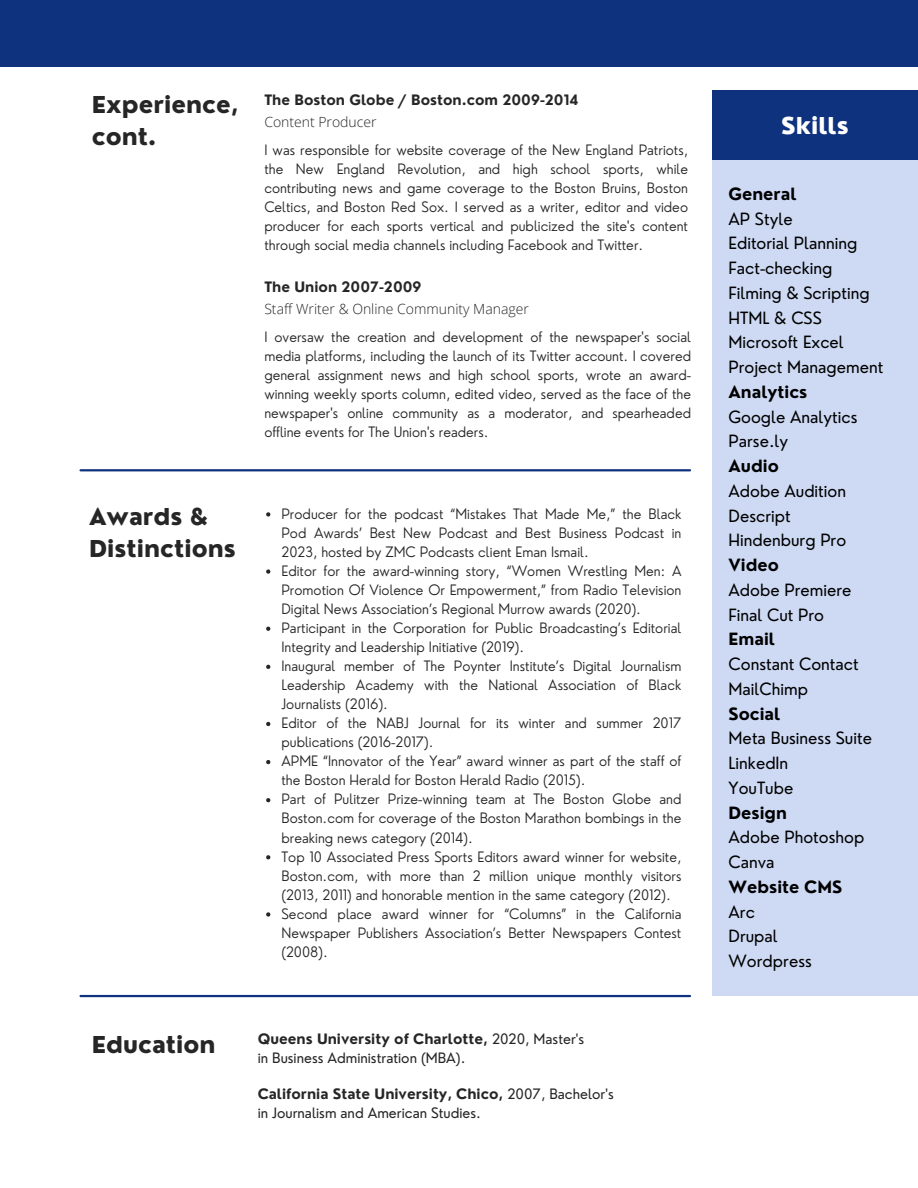
<style>
.page{position:relative;width:918px;height:1188px;background:#fff}
.page>*{position:absolute;margin:0;border:0;box-sizing:border-box;transform-origin:0 0}
.t1{font:800 22.65px/31.8px "Nourd";color:#272626}
.t2{font:800 22.65px "Nourd";color:#fff}
.t3{font:16.5px/24.8px "Nourd";color:#000}
.t4{font:300 13.95px/19px "Nourd";color:#272626;text-align:justify}
.t5{font:13.95px/19.2px "Nourd";color:#272626}
.t6{font:700 13.95px "Nourd";color:#272626}
.t7{font:300 13.95px "Open Sans";color:#272626}
.s1{font-weight:700}
</style>
<div class="page">
<div style="left:0;top:0;width:918px;height:67px;background:#0e327e"></div>
<hr style="left:81px;top:469px;width:609px;height:2px;background:#0e327e">
<svg style="left:266px;top:512px;width:4px;height:5px"></svg>
<svg style="left:266px;top:569px;width:4px;height:5px"></svg>
<svg style="left:266px;top:627px;width:4px;height:4px"></svg>
<svg style="left:266px;top:665px;width:4px;height:4px"></svg>
<svg style="left:266px;top:722px;width:4px;height:4px"></svg>
<svg style="left:266px;top:760px;width:4px;height:4px"></svg>
<svg style="left:266px;top:798px;width:4px;height:4px"></svg>
<svg style="left:266px;top:855px;width:4px;height:4px"></svg>
<svg style="left:266px;top:912px;width:4px;height:5px"></svg>
<hr style="left:81px;top:995px;width:609px;height:2px;background:#0e327e">
<div style="left:712px;top:90px;width:206px;height:71px;background:#0e327e"></div>
<div style="left:712px;top:161px;width:206px;height:835px;background:#cedaf4"></div>
<h1 class="t1" style="left:92px;top:88px;width:148px">Experience, cont.</h1>
<p class="t6" style="left:264px;top:91px;width:316px">The Boston Globe / Boston.com 2009-2014</p>
<p class="t7" style="left:264px;top:112px;width:114px">Content Producer</p>
<h1 class="t4" style="left:264px;top:140px;width:425px">I was responsible for website coverage of the New England Patriots, the New England Revolution, and high school sports, while contributing news and game coverage to the Boston Bruins, Boston Celtics, and Boston Red Sox. I served as a writer, editor and video producer for each sports vertical and publicized the site's content through social media channels including Facebook and Twitter.</h1>
<p class="t6" style="left:264px;top:278px;width:159px">The Union 2007-2009</p>
<p class="t7" style="left:264px;top:299px;width:266px">Staff Writer &amp; Online Community Manager</p>
<h3 class="t4" style="left:264px;top:327px;width:428px">I oversaw the creation and development of the newspaper's social media platforms, including the launch of its Twitter account. I covered general assignment news and high school sports, wrote an award&shy;winning weekly sports column, edited video, served as the face of the newspaper's online community as a moderator, and spearheaded offline events for The Union's readers.</h3>
<h3 class="t1" style="left:89px;top:501px;width:148px">Awards &amp;<br>Distinctions</h3>
<p class="t4" style="left:281px;top:504px;width:401px">Producer for the podcast “Mistakes That Made Me,” the Black Pod Awards’ Best New Podcast and Best Business Podcast in 2023, hosted by ZMC Podcasts client Eman Ismail.</p>
<p class="t4" style="left:281px;top:561px;width:401px">Editor for the award-winning story, “Women Wrestling Men: A Promotion Of Violence Or Empowerment,” from Radio Television Digital News Association’s Regional Murrow awards (2020).</p>
<h1 class="t4" style="left:281px;top:618px;width:401px">Participant in the Corporation for Public Broadcasting’s Editorial<br>Integrity and Leadership Initiative (2019).</h1>
<p class="t4" style="left:281px;top:656px;width:401px">Inaugural member of The Poynter Institute’s Digital Journalism Leadership Academy with the National Association of Black Journalists (2016).</p>
<p class="t4" style="left:281px;top:713px;width:401px">Editor of the NABJ Journal for its winter and summer 2017 publications (2016-2017).</p>
<p class="t4" style="left:281px;top:752px;width:401px">APME “Innovator of the Year” award winner as part of the staff of the Boston Herald for Boston Herald Radio (2015).</p>
<p class="t4" style="left:281px;top:790px;width:401px">Part of Pulitzer Prize-winning team at The Boston Globe and Boston.com for coverage of the Boston Marathon bombings in the breaking news category (2014).</p>
<p class="t4" style="left:281px;top:847px;width:401px">Top 10 Associated Press Sports Editors award winner for website, Boston.com, with more than 2 million unique monthly visitors (2013, 2011) and honorable mention in the same category (2012).</p>
<p class="t4" style="left:281px;top:904px;width:401px">Second place award winner for “Columns” in the California Newspaper Publishers Association’s Better Newspapers Contest (2008).</p>
<p class="t1" style="left:92px;top:1029px;width:125px">Education</p>
<p class="t5" style="left:258px;top:1029px;width:328px"><span class="s1">Queens University of Charlotte,</span> 2020, Master's in Business Administration (MBA).</p>
<p class="t5" style="left:258px;top:1084px;width:358px"><span class="s1">California State University, Chico,</span> 2007, Bachelor's in Journalism and American Studies.</p>
<h1 class="t2" style="left:781px;top:111px;width:69px">Skills</h1>
<h2 class="t3" style="left:729px;top:181px;width:156px"><span class="s1">General<br></span>AP Style<br>Editorial Planning<br>Fact-checking<br>Filming &amp; Scripting<br>HTML &amp; CSS<br>Microsoft Excel<br>Project Management<br><span class="s1">Analytics<br></span>Google Analytics<br>Parse.ly<br><span class="s1">Audio<br></span>Adobe Audition<br>Descript<br>Hindenburg Pro<br><span class="s1">Video<br></span>Adobe Premiere<br>Final Cut Pro<br><span class="s1">Email<br></span>Constant Contact<br>MailChimp<br><span class="s1">Social<br></span>Meta Business Suite<br>LinkedIn<br>YouTube<br><span class="s1">Design<br></span>Adobe Photoshop<br>Canva<br><span class="s1">Website CMS<br></span>Arc<br>Drupal<br>Wordpress</h2>
</div>
